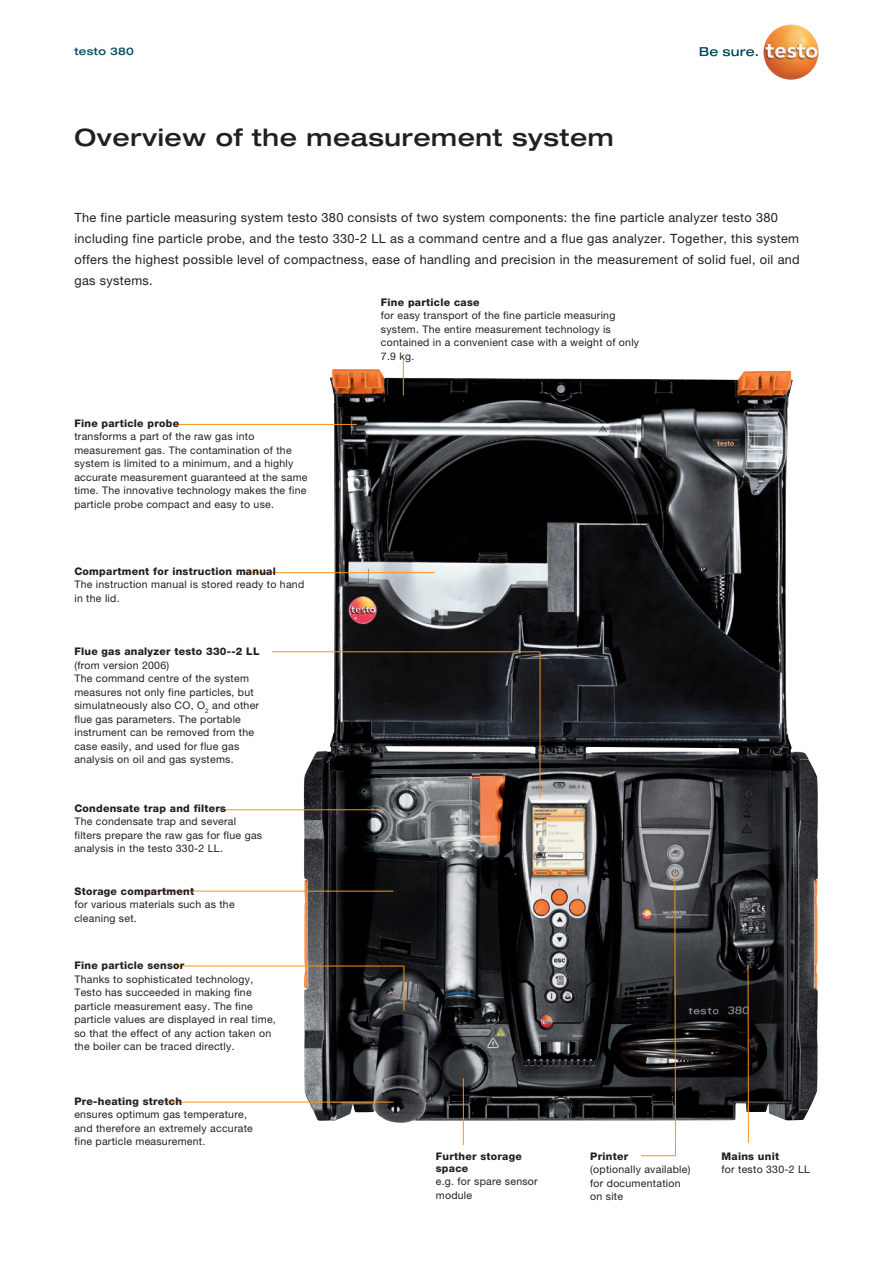
<style>
.page{position:relative;width:893px;height:1263px;background:#fff}
.page>*{position:absolute;margin:0;border:0;box-sizing:border-box;transform-origin:0 0}
.t1{font:500 expanded 24px "Helvetica Neue LTW1 G";letter-spacing:.025em;color:#231f20}
.t2{font:12.75px/21px "Helvetica Neue LTW1 G";letter-spacing:.025em;color:#231f20}
.t3{font:10.5px/13.5px "Helvetica Neue LTW1 G";letter-spacing:.025em;color:#231f20}
.t4{font:800 10.5px/12px "Helvetica Neue LTW1 G";letter-spacing:.025em;color:#231f20}
.t5{font:500 expanded 10.5px "Helvetica Neue LTW1 G";letter-spacing:.025em;color:#074f64}
</style>
<div class="page">
<img style="left:303px;top:370px;width:515px;height:753px">
<svg style="left:700px;top:47px;width:58px;height:9px"></svg>
<img style="left:763px;top:24px;width:56px;height:56px;border-radius:28px">
<hr style="left:403px;top:360px;width:1px;height:35px;background:#f7931d">
<hr style="left:219px;top:809px;width:166px;height:1px;background:#f7931d">
<hr style="left:272px;top:651px;width:268px;height:1px;background:#f7931d">
<hr style="left:540px;top:652px;width:1px;height:145px;background:#f7931d">
<hr style="left:145px;top:891px;width:248px;height:1px;background:#f7931d">
<hr style="left:167px;top:1102px;width:226px;height:1px;background:#f7931d">
<hr style="left:463px;top:1078px;width:1px;height:67px;background:#f7931d">
<hr style="left:748px;top:964px;width:1px;height:178px;background:#f7931d">
<hr style="left:244px;top:572px;width:191px;height:1px;background:#f7931d">
<hr style="left:174px;top:424px;width:183px;height:1px;background:#f7931d">
<svg style="left:674px;top:873px;width:2px;height:283px"></svg>
<hr style="left:641px;top:1155px;width:34px;height:1px;background:#f7931d">
<hr style="left:174px;top:966px;width:230px;height:1px;background:#f7931d">
<hr style="left:404px;top:966px;width:1px;height:45px;background:#f7931d">
<p class="t5" style="left:74px;top:44px;width:61px">testo 380</p>
<h1 class="t1" style="left:74px;top:122px;width:541px">Overview of the measurement system</h1>
<p class="t2" style="left:74px;top:207px;width:727px">The fine particle measuring system testo 380 consists of two system components: the fine particle analyzer testo 380 including fine particle probe, and the testo 330-2 LL as a command centre and a flue gas analyzer. Together, this system offers the highest possible level of compactness, ease of handling and precision in the measurement of solid fuel, oil and gas systems.</p>
<p class="t4" style="left:381px;top:296px;width:100px">Fine particle case</p>
<p class="t3" style="left:381px;top:309px;width:260px">for easy transport of the fine particle measuring system. The entire measurement technology is contained in a convenient case with a weight of only 7.9 kg.</p>
<p class="t4" style="left:74px;top:417px;width:106px">Fine particle probe</p>
<p class="t3" style="left:74px;top:429px;width:235px">transforms a part of the raw gas into measurement gas. The contamination of the system is limited to a minimum, and a highly accurate measurement guaranteed at the same time. The innovative technology makes the fine particle probe compact and easy to use.</p>
<p class="t4" style="left:74px;top:565px;width:203px">Compartment for instruction manual</p>
<p class="t3" style="left:74px;top:578px;width:231px">The instruction manual is stored ready to hand in the lid.</p>
<p class="t4" style="left:74px;top:645px;width:186px">Flue gas analyzer testo 330--2 LL</p>
<p class="t3" style="left:74px;top:658px;width:186px">(from version 2006)<br>The command centre of the system measures not only fine particles, but simulatneously also CO, O<sub>2</sub> and other flue gas parameters. The portable instrument can be removed from the case easily, and used for flue gas analysis on oil and gas systems.</p>
<p class="t4" style="left:74px;top:802px;width:153px">Condensate trap and filters</p>
<p class="t3" style="left:74px;top:815px;width:189px">The condensate trap and several filters prepare the raw gas for flue gas analysis in the testo 330-2 LL.</p>
<p class="t4" style="left:74px;top:885px;width:121px">Storage compartment</p>
<p class="t3" style="left:74px;top:897px;width:162px">for various materials such as the cleaning set.</p>
<p class="t4" style="left:74px;top:960px;width:112px">Fine particle sensor</p>
<p class="t3" style="left:74px;top:972px;width:203px">Thanks to sophisticated technology, Testo has succeeded in making fine particle measurement easy. The fine particle values are displayed in real time, so that the effect of any action taken on the boiler can be traced directly.</p>
<p class="t4" style="left:74px;top:1095px;width:109px">Pre-heating stretch</p>
<p class="t3" style="left:74px;top:1108px;width:180px">ensures optimum gas temperature, and therefore an extremely accurate fine particle measurement.</p>
<p class="t4" style="left:436px;top:1150px;width:87px">Further storage space</p>
<p class="t3" style="left:436px;top:1175px;width:103px">e.g. for spare sensor module</p>
<p class="t4" style="left:590px;top:1150px;width:39px">Printer</p>
<p class="t3" style="left:590px;top:1163px;width:102px">(optionally available) for documentation on site</p>
<p class="t4" style="left:722px;top:1150px;width:59px">Mains unit</p>
<p class="t3" style="left:722px;top:1163px;width:90px">for testo 330-2 LL</p>
</div>
